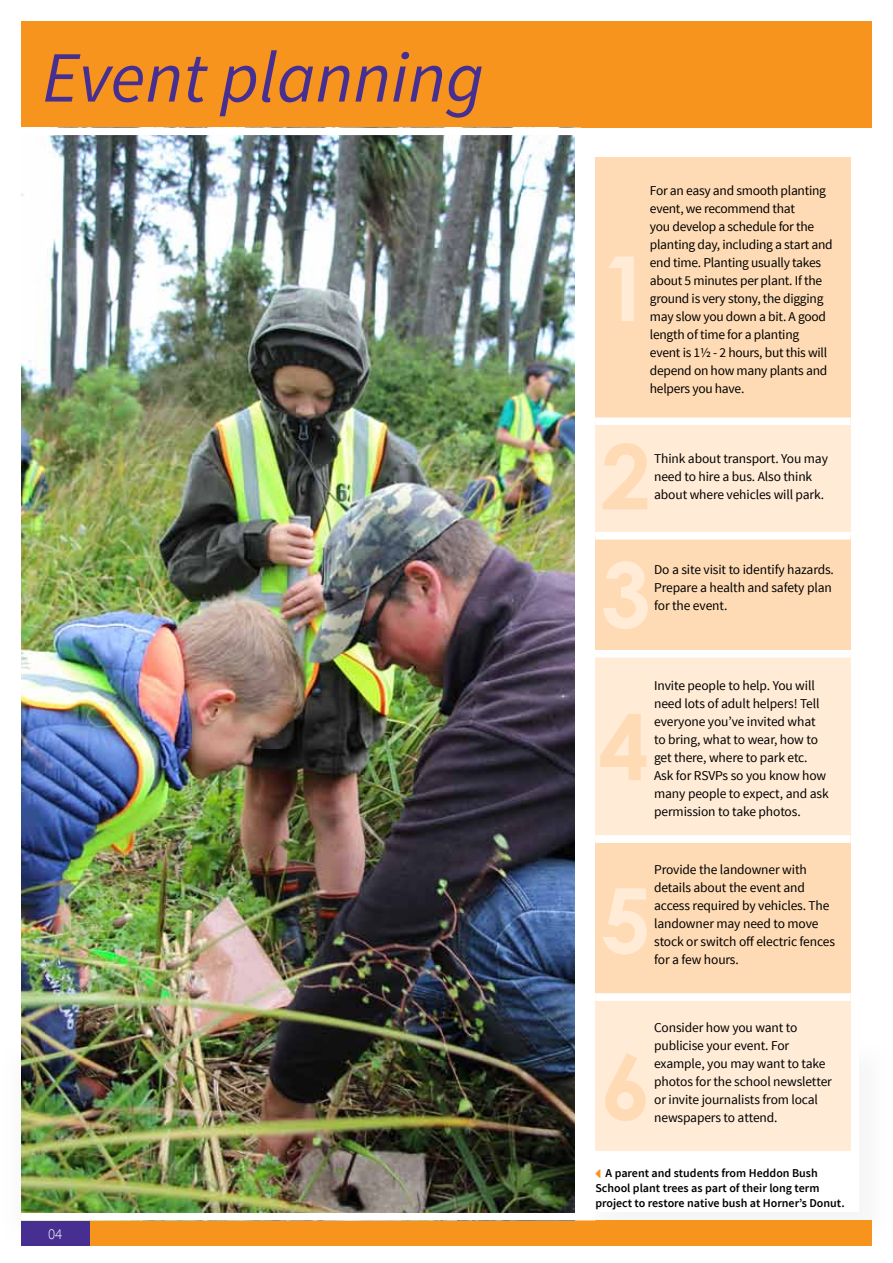
<style>
.page{position:relative;width:893px;height:1263px;background:#fff}
.page>*{position:absolute;margin:0;border:0;box-sizing:border-box;transform-origin:0 0}
.t1{font:700 90px "Century Gothic";color:#fedbb4}
.t2{font:700 90px "Century Gothic";color:#ffebd6}
.t3{font:italic 72px "Source Sans Pro";color:#472f92}
.t4{font:300 15px "Source Sans Pro";color:#fff}
.t5{font:13.5px/18px "Source Sans Pro";letter-spacing:-.01em;color:#000}
.t6{font:600 12px/15px "Source Sans Pro";color:#000}
</style>
<div class="page">
<div style="left:580px;top:1040px;width:313px;height:207px;background:#f9f9f9"></div>
<div style="left:581px;top:1042px;width:278px;height:170px;background:#fff"></div>
<div style="left:34px;top:1220px;width:838px;height:26px;background:#f7941e"></div>
<div style="left:21px;top:1220px;width:68px;height:26px;background:#472f92"></div>
<div style="left:595px;top:654px;width:255px;height:185px;background:#ffebd6"></div>
<div style="left:595px;top:418px;width:255px;height:114px;background:#ffebd6"></div>
<div style="left:595px;top:536px;width:255px;height:114px;background:#fedbb4"></div>
<div style="left:595px;top:157px;width:255px;height:260px;background:#fedbb4"></div>
<div style="left:21px;top:21px;width:850px;height:107px;background:#f7941e"></div>
<img style="left:21px;top:135px;width:553px;height:1078px">
<div style="left:21px;top:1213px;width:574px;height:7px;background:#fff"></div>
<div style="left:595px;top:417px;width:255px;height:8px;background:#fff"></div>
<div style="left:595px;top:835px;width:255px;height:157px;background:#fedbb4"></div>
<div style="left:595px;top:993px;width:255px;height:158px;background:#ffebd6"></div>
<div style="left:595px;top:532px;width:255px;height:7px;background:#fff"></div>
<div style="left:595px;top:650px;width:255px;height:8px;background:#fff"></div>
<div style="left:595px;top:835px;width:255px;height:8px;background:#fff"></div>
<div style="left:595px;top:993px;width:255px;height:8px;background:#fff"></div>
<h2 class="t3" style="left:43px;top:33px;width:443px">Event planning</h2>
<p class="t4" style="left:48px;top:1225px;width:16px">04</p>
<h1 class="t2" style="left:601px;top:220px;width:52px">1</h1>
<p class="t5" style="left:650px;top:182px;width:184px">For an easy and smooth planting event, we recommend that<br>you develop a schedule for the planting day, including a start and end time. Planting usually takes about 5 minutes per plant. If the ground is very stony, the digging may slow you down a bit. A good length of time for a planting event is 1½ - 2 hours, but this will depend on how many plants and helpers you have.</p>
<h1 class="t1" style="left:601px;top:408px;width:52px">2</h1>
<p class="t5" style="left:654px;top:450px;width:175px">Think about transport. You may need to hire a bus. Also think</p>
<p class="t5" style="left:654px;top:486px;width:172px">about where vehicles will park.</p>
<h1 class="t2" style="left:601px;top:526px;width:52px">3</h1>
<p class="t5" style="left:654px;top:561px;width:181px">Do a site visit to identify hazards.<br>Prepare a health and safety plan for the event.</p>
<p class="t5" style="left:654px;top:677px;width:176px">Invite people to help. You will need lots of adult helpers! Tell everyone you’ve invited what to bring, what to wear, how to get there, where to park etc.<br>Ask for RSVPs so you know how many people to expect, and ask permission to take photos.</p>
<h1 class="t1" style="left:598px;top:679px;width:52px">4</h1>
<p class="t5" style="left:654px;top:861px;width:182px">Provide the landowner with details about the event and access required by vehicles. The landowner may need to move stock or switch off electric fences for a few hours.</p>
<h1 class="t2" style="left:601px;top:852px;width:52px">5</h1>
<h1 class="t1" style="left:601px;top:1018px;width:52px">6</h1>
<p class="t5" style="left:654px;top:1018px;width:179px">Consider how you want to publicise your event. For example, you may want to take photos for the school newsletter or invite journalists from local newspapers to attend.</p>
<p class="t6" style="left:595px;top:1166px;width:251px;text-indent:10px">A parent and students from Heddon Bush<br>School plant trees as part of their long term project to restore native bush at Horner’s Donut.</p>
</div>
